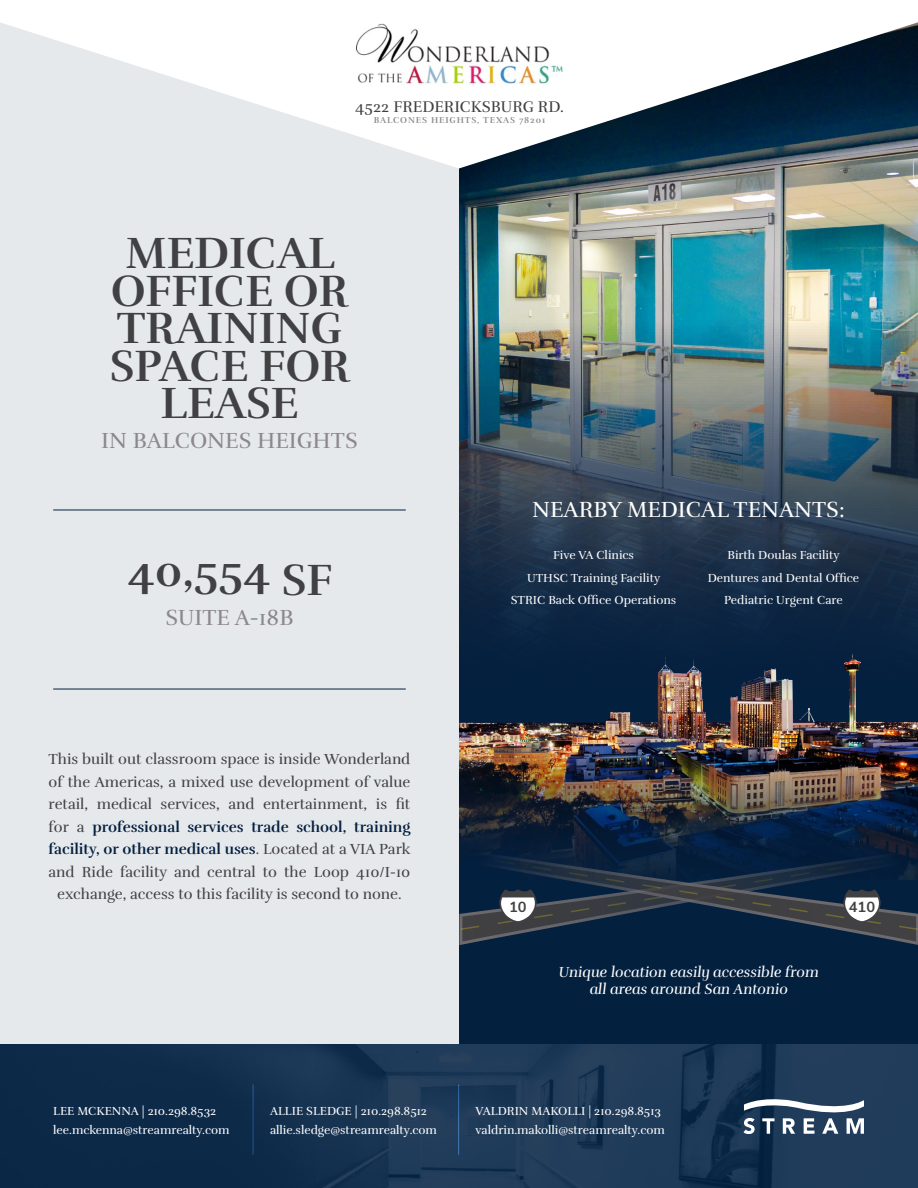
<style>
.page{position:relative;width:918px;height:1188px;background:#fff}
.page>*{position:absolute;margin:0;border:0;box-sizing:border-box;transform-origin:0 0}
.t1{font:700 45px/37.5px "Rufina";color:#414042;text-align:center}
.t2{font:22.5px "Rufina";color:#8c8889}
.t3{font:22.5px "Rufina";color:#fff}
.t4{font:15.9px "Rufina";color:#414042}
.t5{font:15px/22.5px "Rufina";color:#414042;text-align:center}
.t6{font:italic 15px/16.5px "Rufina";color:#fff;text-align:center}
.t7{font:700 14.55px "Nunito Sans";color:#414042}
.t8{font:12px "Rufina";color:#fff}
.t9{font:700 8.85px "Rufina";letter-spacing:.1em;color:#8c8889}
.s1{font-weight:700;color:#04203f}
</style>
<div class="page">
<img style="left:459px;top:168px;width:459px;height:484px">
<img style="left:0;top:1043px;width:918px;height:145px">
<div style="left:0;top:0;width:459px;height:1043px;background:#e6e9ec"></div>
<svg style="left:743px;top:1099px;width:121px;height:35px"></svg>
<svg style="left:0;top:0;width:918px;height:168px"></svg>
<hr style="left:53px;top:510px;width:353px;height:1px;background:#04203f">
<hr style="left:53px;top:689px;width:353px;height:1px;background:#04203f">
<hr style="left:253px;top:1085px;width:1px;height:70px;background:#fff">
<hr style="left:458px;top:1085px;width:1px;height:70px;background:#fff">
<img style="left:356px;top:24px;width:207px;height:60px">
<div style="left:459px;top:729px;width:459px;height:314px;background:#04203f"></div>
<img style="left:459px;top:652px;width:459px;height:198px">
<svg style="left:459px;top:850px;width:459px;height:93px"></svg>
<p class="t4" style="left:355px;top:97px;width:210px">4522 FREDERICKSBURG RD.</p>
<p class="t9" style="left:374px;top:115px;width:173px">BALCONES HEIGHTS, TEXAS 78201</p>
<p class="t1" style="left:109px;top:235px;width:242px">MEDICAL<br>OFFICE OR<br>TRAINING<br>SPACE FOR<br>LEASE</p>
<p class="t2" style="left:101px;top:427px;width:258px">IN BALCONES HEIGHTS</p>
<p class="t1" style="left:127px;top:553px;width:206px">40,554 SF</p>
<p class="t2" style="left:165px;top:604px;width:130px">SUITE A-18B</p>
<p class="t3" style="left:532px;top:496px;width:314px">NEARBY MEDICAL TENANTS:</p>
<p class="t8" style="left:553px;top:548px;width:82px">Five VA Clinics</p>
<p class="t8" style="left:527px;top:571px;width:135px">UTHSC Training Facility</p>
<p class="t8" style="left:511px;top:593px;width:167px">STRIC Back Office Operations</p>
<p class="t8" style="left:727px;top:548px;width:114px">Birth Doulas Facility</p>
<p class="t8" style="left:708px;top:571px;width:153px">Dentures and Dental Office</p>
<p class="t8" style="left:724px;top:593px;width:120px">Pediatric Urgent Care</p>
<p class="t5" style="left:49px;top:748px;width:363px">This built out classroom space is inside Wonderland of the Americas, a mixed use development of value retail, medical services, and entertainment, is fit for a <span class="s1">professional services trade school, training facility, or other medical uses</span>. Located at a VIA Park and Ride facility and central to the Loop 410/I-10 exchange, access to this facility is second to none.</p>
<p class="t7" style="left:509px;top:896px;width:19px">10</p>
<p class="t7" style="left:849px;top:896px;width:28px">410</p>
<p class="t6" style="left:559px;top:964px;width:262px">Unique location easily accessible from all areas around San Antonio</p>
<p class="t8" style="left:53px;top:1103px;width:165px">LEE MCKENNA | 210.298.8532</p>
<p class="t8" style="left:53px;top:1123px;width:178px">lee.mckenna@streamrealty.com</p>
<p class="t8" style="left:270px;top:1103px;width:159px">ALLIE SLEDGE | 210.298.8512</p>
<p class="t8" style="left:270px;top:1123px;width:169px">allie.sledge@streamrealty.com</p>
<p class="t8" style="left:476px;top:1103px;width:187px">VALDRIN MAKOLLI | 210.298.8513</p>
<p class="t8" style="left:476px;top:1123px;width:191px">valdrin.makolli@streamrealty.com</p>
</div>
